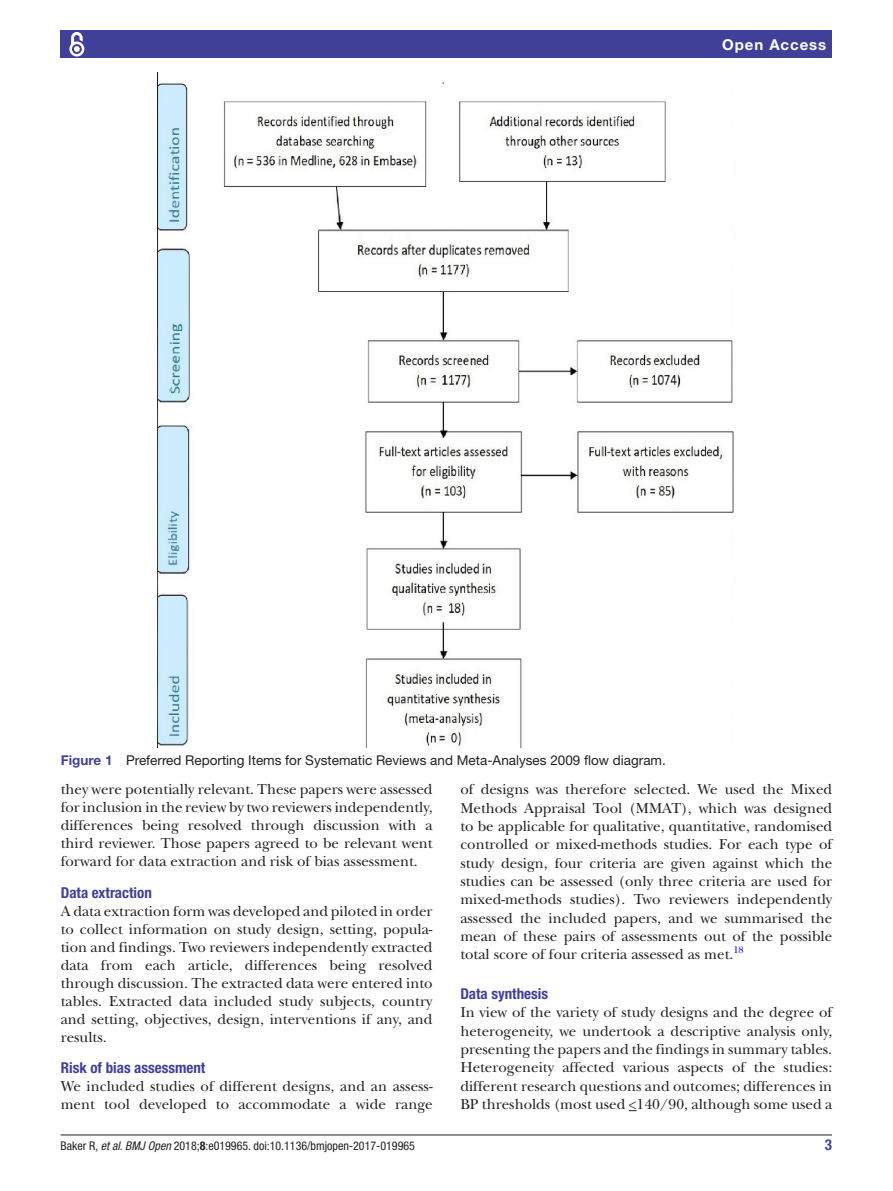
<style>
.page{position:relative;width:893px;height:1191px;background:#fff}
.page>*{position:absolute;margin:0;border:0;box-sizing:border-box;transform-origin:0 0}
.t1{font:15px/18.3px "New Baskerville";color:#231f20;text-align:justify}
.t2{font:700 condensed 15px "Helvetica Neue LT Std";color:#414099}
.t3{font:700 15px "Helvetica Neue LT Std";letter-spacing:.065em;color:#fff}
.t4{font:13.5px "Helvetica Neue LT Std";color:#231f20}
.t5{font:condensed 12px "Helvetica Neue LT Std";color:#231f20}
.s1{font-weight:700;color:#414099}
.s2{font-style:italic}
.s3{font-weight:700}
</style>
<div class="page">
<hr style="left:61px;top:1134px;width:771px;height:1px;background:#231f20">
<div style="left:61px;top:31px;width:771px;height:27px;background:#414099"></div>
<svg style="left:69px;top:32px;width:16px;height:25px"></svg>
<img style="left:157px;top:73px;width:577px;height:674px">
<p class="t3" style="left:722px;top:35px;width:106px">Open Access</p>
<p class="t4" style="left:61px;top:752px;width:607px"><span class="s1">Figure 1</span> Preferred Reporting Items for Systematic Reviews and Meta-Analyses 2009 flow diagram.</p>
<p class="t1" style="left:61px;top:780px;width:373px">they were potentially relevant. These papers were assessed for inclusion in the review by two reviewers independently, differences being resolved through discussion with a third reviewer. Those papers agreed to be relevant went forward for data extraction and risk of bias assessment.</p>
<p class="t2" style="left:61px;top:883px;width:93px">Data extraction</p>
<p class="t1" style="left:61px;top:902px;width:373px">A data extraction form was developed and piloted in order to collect information on study design, setting, popula&shy;tion and findings. Two reviewers independently extracted data from each article, differences being resolved through discussion. The extracted data were entered into tables. Extracted data included study subjects, country and setting, objectives, design, interventions if any, and results.</p>
<p class="t2" style="left:61px;top:1059px;width:146px">Risk of bias assessment</p>
<p class="t1" style="left:61px;top:1077px;width:373px">We included studies of different designs, and an assess&shy;ment tool developed to accommodate a wide range</p>
<p class="t1" style="left:460px;top:780px;width:373px">of designs was therefore selected. We used the Mixed Methods Appraisal Tool (MMAT), which was designed to be applicable for qualitative, quantitative, randomised controlled or mixed-methods studies. For each type of study design, four criteria are given against which the studies can be assessed (only three criteria are used for mixed-methods studies). Two reviewers independently assessed the included papers, and we summarised the mean of these pairs of assessments out of the possible total score of four criteria assessed as met.<sup>18</sup></p>
<p class="t2" style="left:460px;top:984px;width:89px">Data synthesis</p>
<p class="t1" style="left:460px;top:1003px;width:373px">In view of the variety of study designs and the degree of heterogeneity, we undertook a descriptive analysis only, presenting the papers and the findings in summary tables.<br>Heterogeneity affected various aspects of the studies: different research questions and outcomes; differences in BP thresholds (most used &lt;140/90, although some used a</p>
<p class="t5" style="left:61px;top:1138px;width:356px">Baker R, <span class="s2">et al</span>. <span class="s2">BMJ Open</span> 2018;<span class="s3">8</span>:e019965. doi:10.1136/bmjopen-2017-019965</p>
<p class="t2" style="left:825px;top:1135px;width:9px">3</p>
</div>
